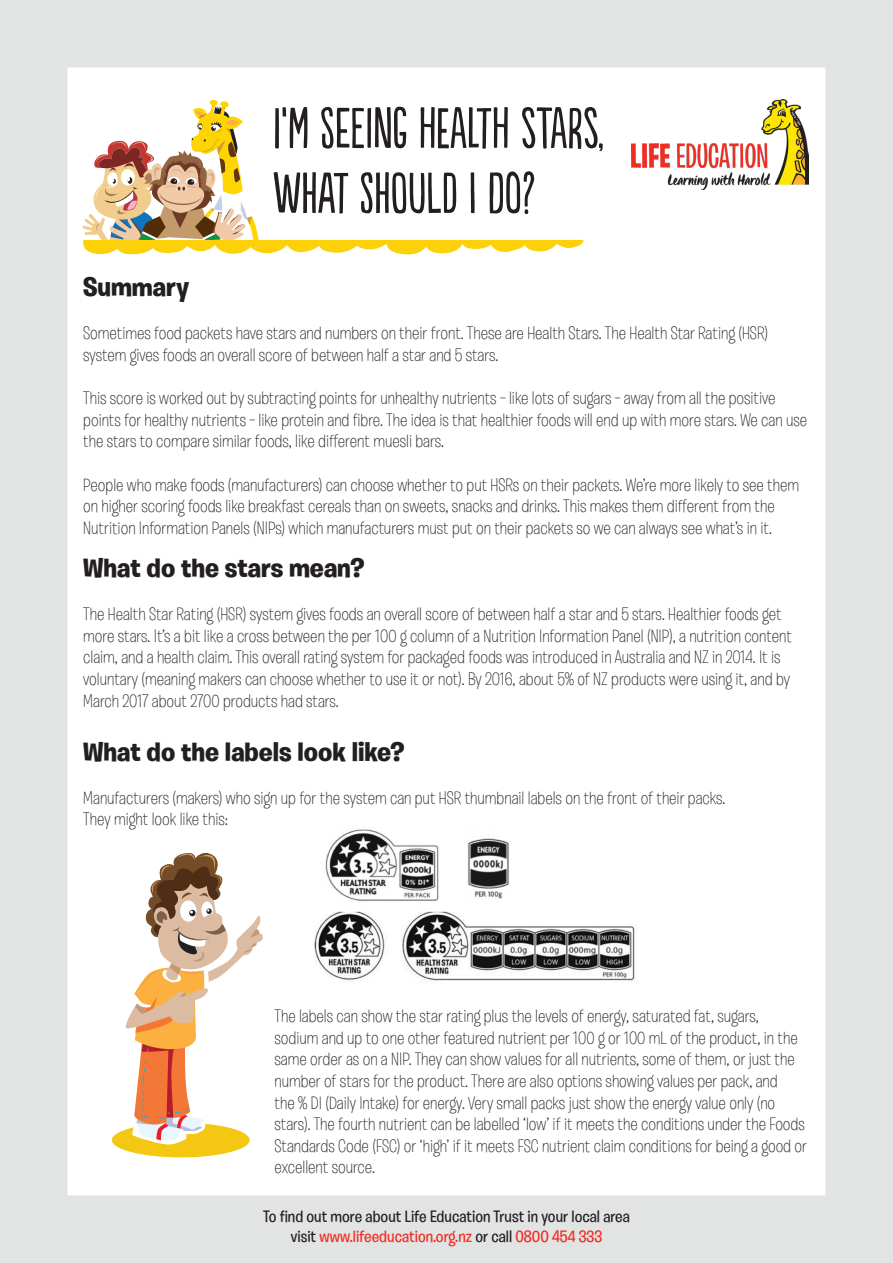
<style>
.page{position:relative;width:893px;height:1263px;background:#fff}
.page>*{position:absolute;margin:0;border:0;box-sizing:border-box;transform-origin:0 0}
.t1{font:54px "Populaire";color:#231f20}
.t2{font:700 27px "Burbank Big";color:#231f20}
.t3{font:300 18px/21.6px "Burbank Big";color:#231f20}
.t4{font:500 16.5px "Burbank Big";color:#231f20}
.t5{font:500 16.5px "Burbank Big";color:#ee2e22}
.s1{color:#231f20}
</style>
<div class="page">
<div style="left:0;top:0;width:893px;height:1263px;border:68px solid #e2e3e3"></div>
<div style="left:210px;top:100px;width:8px;height:6px;background:#fed503;border-radius:50%"></div>
<div style="left:220px;top:101px;width:9px;height:7px;background:#fed503;border-radius:50%"></div>
<svg style="left:82px;top:104px;width:502px;height:151px"></svg>
<img style="left:314px;top:829px;width:321px;height:152px">
<div style="left:112px;top:1123px;width:138px;height:34px;background:#f3c712;border-radius:50%"></div>
<svg style="left:124px;top:852px;width:139px;height:293px"></svg>
<img style="left:632px;top:100px;width:176px;height:90px">
<p class="t1" style="left:273px;top:99px;width:332px">I’M SEEING HEALTH STARS,</p>
<p class="t1" style="left:273px;top:163px;width:264px">WHAT SHOULD I DO?</p>
<p class="t2" style="left:83px;top:271px;width:107px">Summary</p>
<p class="t3" style="left:83px;top:323px;width:686px">Sometimes food packets have stars and numbers on their front. These are Health Stars. The Health Star Rating (HSR) system gives foods an overall score of between half a star and 5 stars.</p>
<p class="t3" style="left:83px;top:387px;width:725px">This score is worked out by subtracting points for unhealthy nutrients – like lots of sugars – away from all the positive points for healthy nutrients – like protein and fibre. The idea is that healthier foods will end up with more stars. We can use the stars to compare similar foods, like different muesli bars.</p>
<p class="t3" style="left:83px;top:474px;width:717px">People who make foods (manufacturers) can choose whether to put HSRs on their packets. We’re more likely to see them on higher scoring foods like breakfast cereals than on sweets, snacks and drinks. This makes them different from the<br>Nutrition Information Panels (NIPs) which manufacturers must put on their packets so we can always see what’s in it.</p>
<p class="t2" style="left:83px;top:551px;width:283px">What do the stars mean?</p>
<p class="t3" style="left:83px;top:603px;width:710px">The Health Star Rating (HSR) system gives foods an overall score of between half a star and 5 stars. Healthier foods get more stars. It’s a bit like a cross between the per 100 g column of a Nutrition Information Panel (NIP), a nutrition content claim, and a health claim. This overall rating system for packaged foods was introduced in Australia and NZ in 2014. It is voluntary (meaning makers can choose whether to use it or not). By 2016, about 5% of NZ products were using it, and by March 2017 about 2700 products had stars.</p>
<p class="t2" style="left:83px;top:735px;width:323px">What do the labels look like?</p>
<p class="t3" style="left:83px;top:787px;width:644px">Manufacturers (makers) who sign up for the system can put HSR thumbnail labels on the front of their packs.<br>They might look like this:</p>
<p class="t3" style="left:274px;top:1005px;width:534px">The labels can show the star rating plus the levels of energy, saturated fat, sugars, sodium and up to one other featured nutrient per 100 g or 100 mL of the product, in the same order as on a NIP. They can show values for all nutrients, some of them, or just the number of stars for the product. There are also options showing values per pack, and<br>the % DI (Daily Intake) for energy. Very small packs just show the energy value only (no stars). The fourth nutrient can be labelled ‘low’ if it meets the conditions under the Foods Standards Code (FSC) or ‘high’ if it meets FSC nutrient claim conditions for being a good or excellent source.</p>
<p class="t4" style="left:263px;top:1207px;width:368px">To find out more about Life Education Trust in your local area</p>
<p class="t5" style="left:291px;top:1226px;width:313px"><span class="s1">visit</span> www.lifeeducation.org.nz <span class="s1">or call</span> 0800 454 333</p>
</div>
